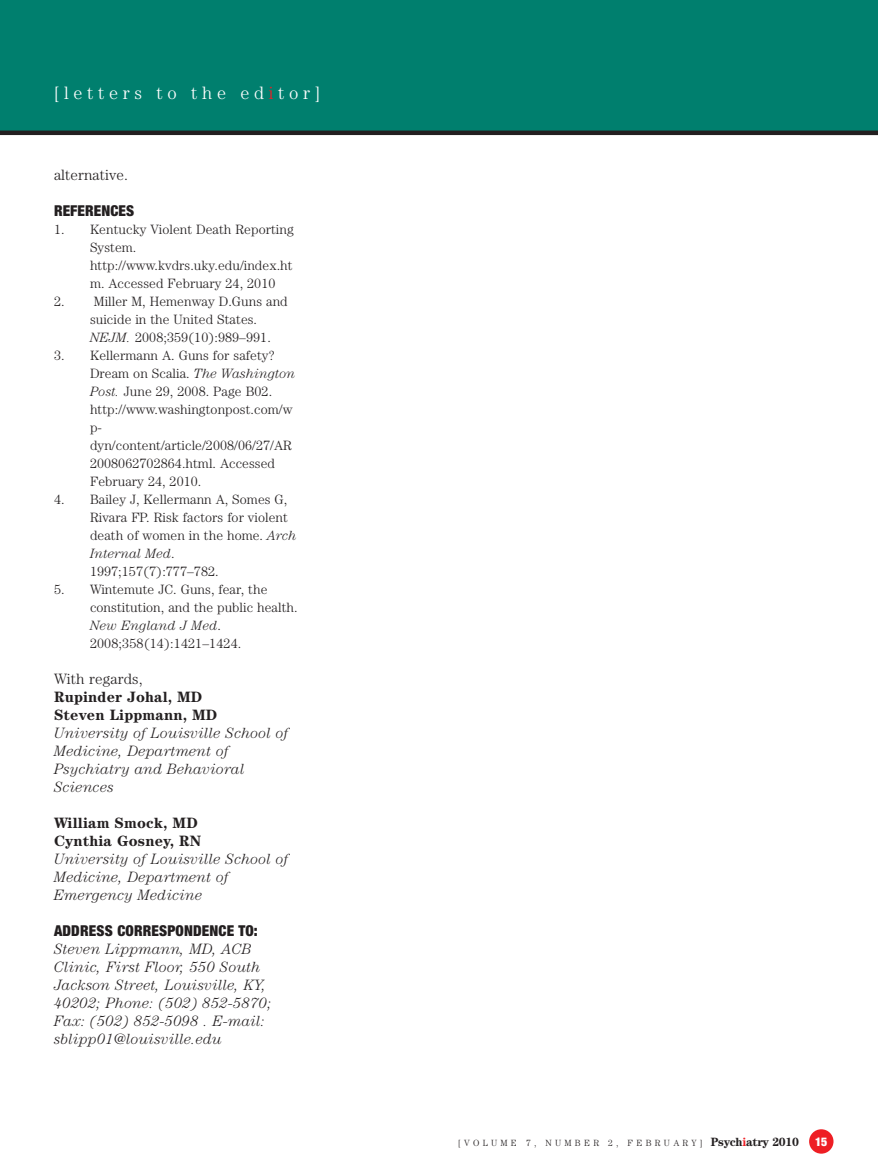
<style>
.page{position:relative;width:878px;height:1175px;background:#fff}
.page>*{position:absolute;margin:0;border:0;box-sizing:border-box;transform-origin:0 0}
.t1{font:300 18px "Century Std";letter-spacing:.26em;color:#fff}
.t2{font:italic 300 15px/18px "Century Std";letter-spacing:.01em;color:#231f20}
.t3{font:700 15px/18px "Century Std";letter-spacing:.01em;color:#231f20}
.t4{font:900 condensed 15px "Helvetica Neue LT Std";letter-spacing:.01em;color:#231f20}
.t5{font:300 15px "Century Std";letter-spacing:.005em;color:#231f20}
.t6{font:300 13.5px/18px "Century Std";letter-spacing:.005em;color:#231f20}
.t7{font:900 condensed 12px "Helvetica Neue LT Std";color:#fff}
.t8{font:300 9px "Century Std";letter-spacing:.365em;color:#231f20}
.s1{color:#ee1e24}
.s2{font-style:italic}
.s3{font-weight:700;font-size:12px}
.s4{font-weight:700;font-size:12px;color:#ee1e24}
</style>
<div class="page">
<div style="left:809px;top:1129px;width:24px;height:24px;background:#ee1e24;border-radius:50%"></div>
<div style="left:0;top:0;width:878px;height:133px;background:#007f6e"></div>
<hr style="left:0;top:131px;width:878px;height:4px;background:#231f20">
<h1 class="t1" style="left:59px;top:81px;width:268px">[letters to the ed<span class="s1">i</span>tor]</h1>
<h1 class="t1" style="left:54px;top:86px;width:268px">[letters to the ed<span class="s1">i</span>tor]</h1>
<p class="t5" style="left:54px;top:170px;width:75px">alternative.</p>
<p class="t4" style="left:54px;top:205px;width:82px">REFERENCES</p>
<p class="t6" style="left:90px;top:222px;width:205px;text-indent:-36px">1. Kentucky Violent Death Reporting<br>System. http://www.kvdrs.uky.edu/index.ht m. Accessed February 24, 2010</p>
<p class="t6" style="left:90px;top:294px;width:199px;text-indent:-36px">2. Miller M, Hemenway D.Guns and suicide in the United States.<br><span class="s2">NEJM.</span> 2008;359(10):989–991.</p>
<p class="t6" style="left:90px;top:348px;width:207px;text-indent:-36px">3. Kellermann A. Guns for safety?<br>Dream on Scalia. <span class="s2">The Washington<br>Post.</span> June 29, 2008. Page B02. http://www.washingtonpost.com/w p&shy;dyn/content/article/2008/06/27/AR<br>2008062702864.html. Accessed<br>February 24, 2010.</p>
<p class="t6" style="left:90px;top:492px;width:208px;text-indent:-36px">4. Bailey J, Kellermann A, Somes G,<br>Rivara FP. Risk factors for violent death of women in the home. <span class="s2">Arch<br>Internal Med</span>.<br>1997;157(7):777–782.</p>
<p class="t6" style="left:90px;top:582px;width:209px;text-indent:-36px">5. Wintemute JC. Guns, fear, the constitution, and the public health.<br><span class="s2">New England J Med</span>.<br>2008;358(14):1421–1424.</p>
<p class="t5" style="left:54px;top:674px;width:90px">With regards,</p>
<p class="t3" style="left:54px;top:689px;width:165px">Rupinder Johal, MD<br>Steven Lippmann, MD</p>
<p class="t2" style="left:54px;top:725px;width:236px">University of Louisville School of<br>Medicine, Department of<br>Psychiatry and Behavioral<br>Sciences</p>
<p class="t3" style="left:54px;top:815px;width:149px">William Smock, MD<br>Cynthia Gosney, RN</p>
<p class="t2" style="left:54px;top:851px;width:236px">University of Louisville School of<br>Medicine, Department of<br>Emergency Medicine</p>
<p class="t4" style="left:54px;top:925px;width:205px">ADDRESS CORRESPONDENCE TO:</p>
<p class="t2" style="left:54px;top:941px;width:219px">Steven Lippmann, MD, ACB<br>Clinic, First Floor, 550 South<br>Jackson Street, Louisville, KY,<br>40202; Phone: (502) 852-5870;<br>Fax: (502) 852-5098 . E-mail: sblipp01@louisville.edu</p>
<p class="t8" style="left:458px;top:1139px;width:342px">[VOLUME 7, NUMBER 2, FEBRUARY] <span class="s3">Psych</span><span class="s4">i</span><span class="s3">atry 2010</span></p>
<p class="t7" style="left:815px;top:1137px;width:14px">15</p>
</div>
